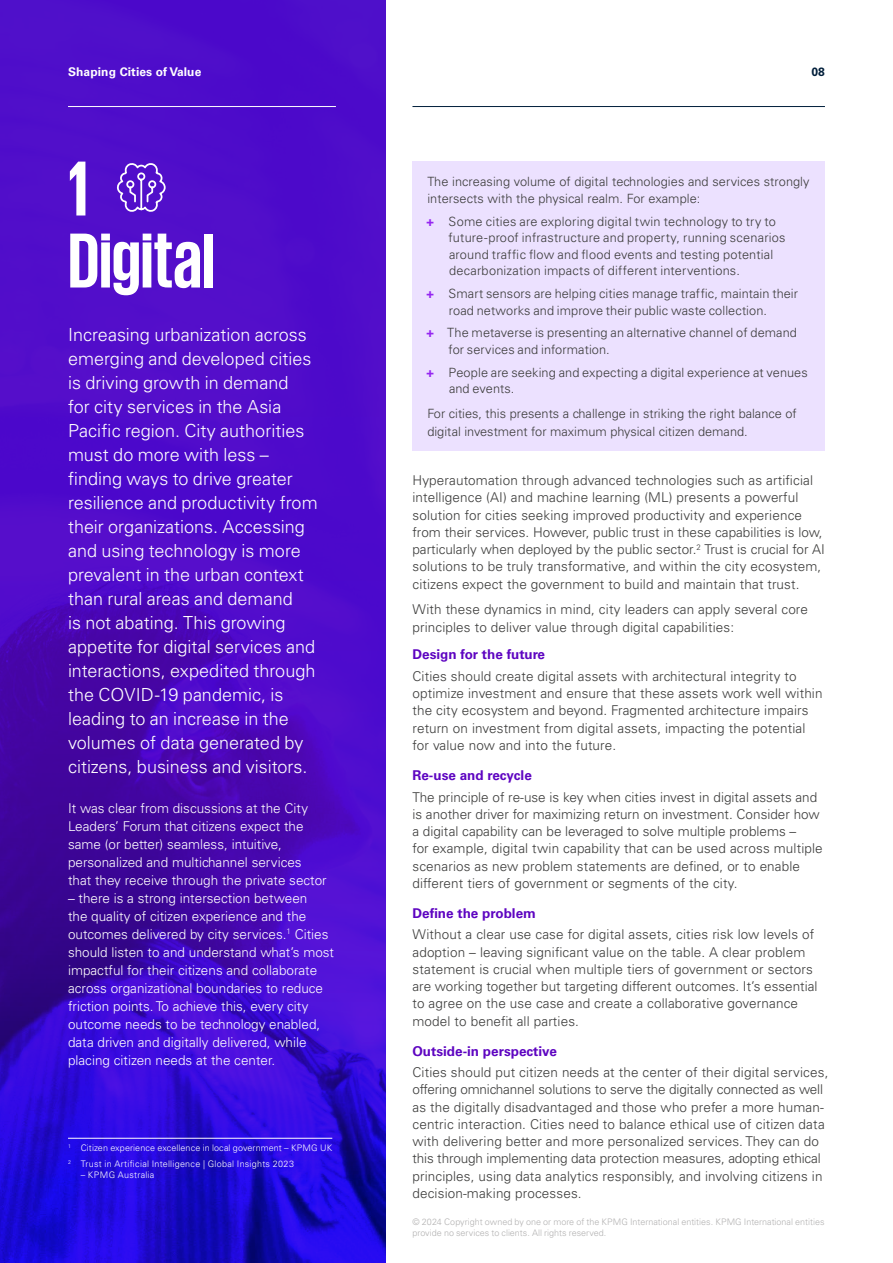
<style>
.page{position:relative;width:893px;height:1263px;background:#fff}
.page>*{position:absolute;margin:0;border:0;box-sizing:border-box;transform-origin:0 0}
.t1{font:700 79.5px/72px "KPMG";letter-spacing:-.01em;color:#fff}
.t2{font:300 18px/24px "Univers LT Std";color:#fff}
.t3{font:300 13.5px/17.2px "Univers LT Std";letter-spacing:.01em;color:#3c3c3b}
.t4{font:300 13.5px/18px "Univers LT Std";color:#fff}
.t5{font:700 13.5px "Univers LT Std";color:#5e05c1}
.t6{font:300 12.75px/16.5px "Univers LT Std";letter-spacing:.005em;color:#3c3c3b}
.t7{font:700 12px "Univers LT Std";letter-spacing:.01em;color:#fff}
.t8{font:700 12px "Univers LT Std";color:#001e3a}
.t9{font:300 9px/10.8px "Univers LT Std";color:#b3b2b2}
.t10{font:300 9px/16.2px "Univers LT Std";letter-spacing:.025em;color:#fff}
.s1{font-weight:700;color:#9526f1}
</style>
<div class="page">
<svg style="left:0;top:1178px;width:386px;height:85px;background:#1909cd"></svg>
<svg style="left:0;top:0;width:386px;height:1178px;background:#480ac3"></svg>
<div style="left:412px;top:162px;width:413px;height:289px;background:#ece1ff"></div>
<hr style="left:68px;top:1138px;width:264px;height:1px;background:#fff">
<svg style="left:117px;top:161px;width:50px;height:53px;background:#733dd4"></svg>
<hr style="left:412px;top:106px;width:413px;height:1px;background:#001e3a">
<hr style="left:68px;top:106px;width:268px;height:1px;background:#fff">
<p class="t7" style="left:68px;top:65px;width:135px">Shaping Cities of Value</p>
<p class="t8" style="left:811px;top:65px;width:15px">08</p>
<h1 class="t1" style="left:68px;top:150px;width:148px">1<br>Digital</h1>
<p class="t2" style="left:68px;top:323px;width:251px">Increasing urbanization across emerging and developed cities is driving growth in demand<br>for city services in the Asia<br>Pacific region. City authorities must do more with less – finding ways to drive greater resilience and productivity from their organizations. Accessing and using technology is more prevalent in the urban context than rural areas and demand<br>is not abating. This growing appetite for digital services and interactions, expedited through the COVID-19 pandemic, is leading to an increase in the volumes of data generated by citizens, business and visitors.</p>
<p class="t4" style="left:68px;top:799px;width:260px">It was clear from discussions at the City Leaders’ Forum that citizens expect the same (or better) seamless, intuitive, personalized and multichannel services that they receive through the private sector</p>
<p class="t4" style="left:68px;top:889px;width:268px">– there is a strong intersection between<br>the quality of citizen experience and the outcomes delivered by city services.<sup>1</sup> Cities should listen to and understand what’s most impactful for their citizens and collaborate across organizational boundaries to reduce friction points. To achieve this, every city outcome needs to be technology enabled, data driven and digitally delivered, while placing citizen needs at the center.</p>
<p class="t10" style="left:68px;top:1140px;width:266px"><sup>1</sup> Citizen experience excellence in local government – KPMG UK<br><sup>2</sup> Trust in Artificial Intelligence | Global Insights 2023</p>
<p class="t10" style="left:81px;top:1167px;width:75px">– KPMG Australia</p>
<p class="t6" style="left:427px;top:174px;width:384px">The increasing volume of digital technologies and services strongly intersects with the physical realm. For example:</p>
<p class="t6" style="left:449px;top:213px;width:338px;text-indent:-22px"><span class="s1">+</span> Some cities are exploring digital twin technology to try to future-proof infrastructure and property, running scenarios around traffic flow and flood events and testing potential decarbonization impacts of different interventions.</p>
<p class="t6" style="left:449px;top:285px;width:351px;text-indent:-22px"><span class="s1">+</span> Smart sensors are helping cities manage traffic, maintain their road networks and improve their public waste collection.</p>
<p class="t6" style="left:449px;top:325px;width:350px;text-indent:-22px"><span class="s1">+</span> The metaverse is presenting an alternative channel of demand for services and information.</p>
<p class="t6" style="left:449px;top:364px;width:360px;text-indent:-22px"><span class="s1">+</span> People are seeking and expecting a digital experience at venues and events.</p>
<p class="t6" style="left:427px;top:404px;width:371px;line-height:18px">For cities, this presents a challenge in striking the right balance of digital investment for maximum physical citizen demand.</p>
<p class="t3" style="left:412px;top:472px;width:414px">Hyperautomation through advanced technologies such as artificial intelligence (AI) and machine learning (ML) presents a powerful solution for cities seeking improved productivity and experience from their services. However, public trust in these capabilities is low, particularly when deployed by the public sector.<sup>2</sup> Trust is crucial for AI solutions to be truly transformative, and within the city ecosystem, citizens expect the government to build and maintain that trust.</p>
<p class="t3" style="left:412px;top:601px;width:397px">With these dynamics in mind, city leaders can apply several core principles to deliver value through digital capabilities:</p>
<p class="t5" style="left:412px;top:647px;width:134px">Design for the future</p>
<p class="t3" style="left:412px;top:668px;width:412px">Cities should create digital assets with architectural integrity to optimize investment and ensure that these assets work well within the city ecosystem and beyond. Fragmented architecture impairs return on investment from digital assets, impacting the potential for value now and into the future.</p>
<p class="t5" style="left:412px;top:767px;width:121px">Re-use and recycle</p>
<p class="t3" style="left:412px;top:788px;width:412px">The principle of re-use is key when cities invest in digital assets and is another driver for maximizing return on investment. Consider how a digital capability can be leveraged to solve multiple problems –<br>for example, digital twin capability that can be used across multiple scenarios as new problem statements are defined, or to enable different tiers of government or segments of the city.</p>
<p class="t5" style="left:412px;top:905px;width:125px">Define the problem</p>
<p class="t3" style="left:412px;top:926px;width:406px">Without a clear use case for digital assets, cities risk low levels of adoption – leaving significant value on the table. A clear problem statement is crucial when multiple tiers of government or sectors are working together but targeting different outcomes. It’s essential to agree on the use case and create a collaborative governance model to benefit all parties.</p>
<p class="t5" style="left:412px;top:1043px;width:146px">Outside-in perspective</p>
<p class="t3" style="left:412px;top:1064px;width:417px">Cities should put citizen needs at the center of their digital services, offering omnichannel solutions to serve the digitally connected as well as the digitally disadvantaged and those who prefer a more human&shy;centric interaction. Cities need to balance ethical use of citizen data with delivering better and more personalized services. They can do this through implementing data protection measures, adopting ethical principles, using data analytics responsibly, and involving citizens in decision-making processes.</p>
<p class="t9" style="left:412px;top:1216px;width:413px">© 2024 Copyright owned by one or more of the KPMG International entities. KPMG International entities provide no services to clients. All rights reserved.</p>
</div>
